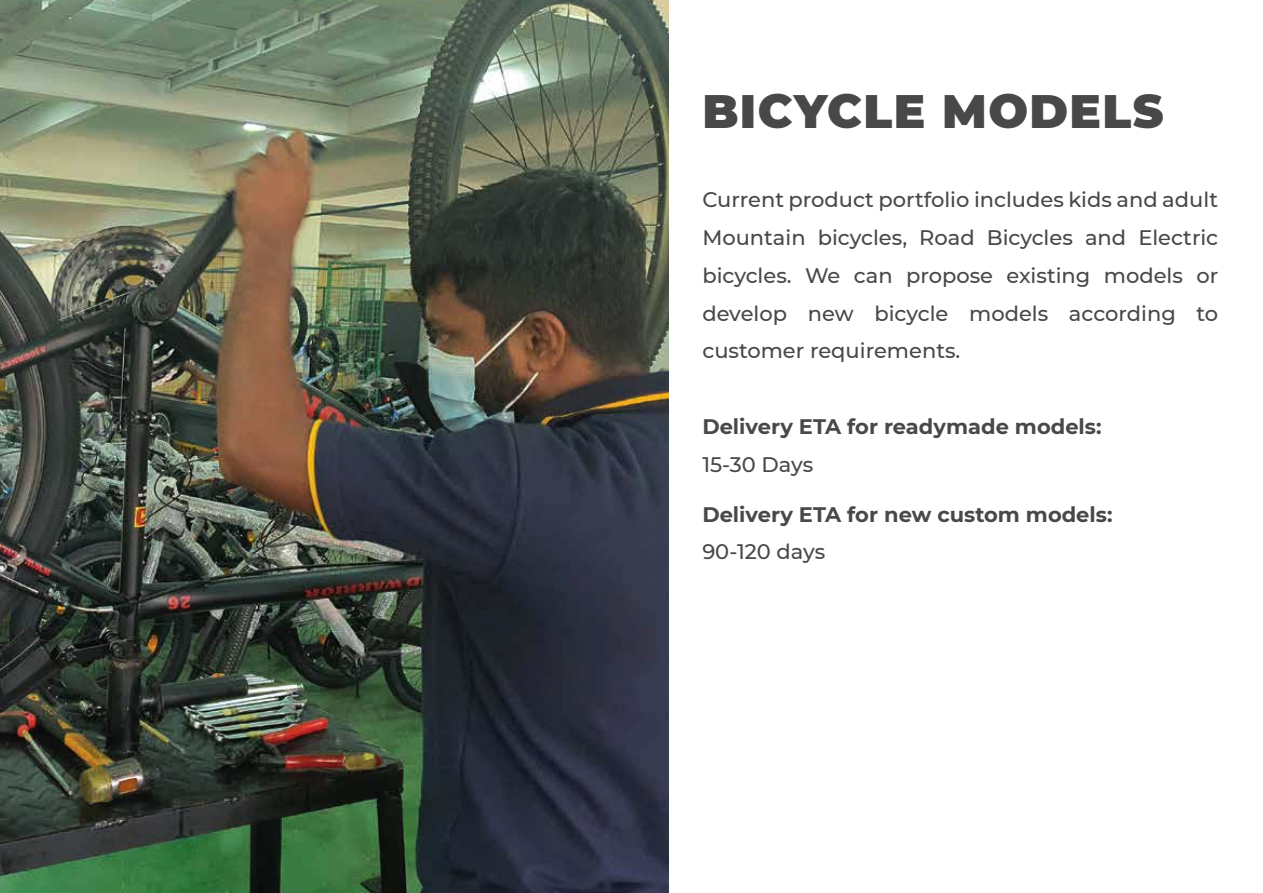
<style>
.page{position:relative;width:1263px;height:893px;background:#fff}
.page>*{position:absolute;margin:0;border:0;box-sizing:border-box;transform-origin:0 0}
.t1{font:900 46.8px "Montserrat";letter-spacing:.03em;color:#494849}
.t2{font:500 21px/37.8px "Montserrat";color:#494849;text-align:justify}
.t3{font:700 21px "Montserrat";color:#494849}
</style>
<div class="page">
<img style="left:0;top:0;width:668px;height:893px">
<h1 class="t1" style="left:702px;top:76px;width:463px">BICYCLE MODELS</h1>
<p class="t2" style="left:702px;top:180px;width:517px">Current product portfolio includes kids and adult Mountain bicycles, Road Bicycles and Electric bicycles. We can propose existing models or develop new bicycle models according to customer requirements.</p>
<p class="t3" style="left:702px;top:411px;width:401px">Delivery ETA for readymade models:</p>
<p class="t2" style="left:702px;top:445px;width:112px">15-30 Days</p>
<p class="t3" style="left:702px;top:499px;width:412px">Delivery ETA for new custom models:</p>
<p class="t2" style="left:702px;top:532px;width:124px">90-120 days</p>
</div>
